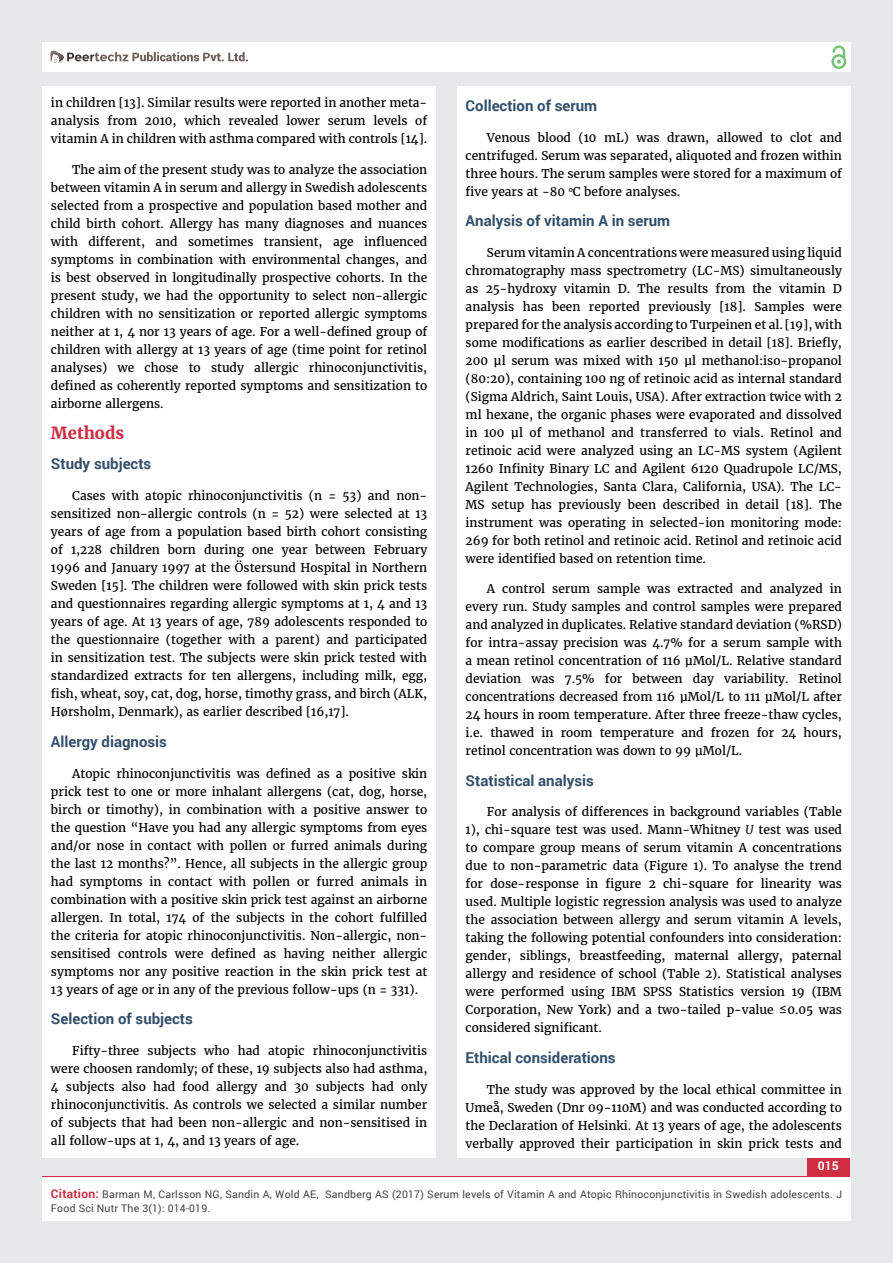
<style>
.page{position:relative;width:893px;height:1263px;background:#e6e7e8}
.page>*{position:absolute;margin:0;border:0;box-sizing:border-box;transform-origin:0 0}
.t1{font:700 16.5px "Merriweather";color:#cf2e41}
.t2{font:700 15px "Roboto";color:#314e6b}
.t3{font:12px/18px "Merriweather";color:#000;text-align:justify}
.t4{font:700 12px "Roboto";color:#fff}
.t5{font:10.5px/13.5px "Roboto";letter-spacing:.02em;color:#414042}
.s1{font-style:italic}
.s2{font-weight:700;font-size:12px;color:#cf2e41}
</style>
<div class="page">
<div style="left:42px;top:43px;width:808px;height:29px;background:#fff"></div>
<div style="left:831px;top:54px;width:15px;height:15px;border:2px solid #74c273;border-radius:50%"></div>
<svg style="left:831px;top:45px;width:15px;height:19px"></svg>
<div style="left:807px;top:1157px;width:43px;height:43px;background:#cf2e41"></div>
<svg style="left:49px;top:50px;width:199px;height:14px"></svg>
<div style="left:42px;top:1177px;width:809px;height:43px;background:#fff"></div>
<div style="left:42px;top:87px;width:394px;height:1071px;background:#fff"></div>
<div style="left:457px;top:87px;width:393px;height:1071px;background:#fff"></div>
<p class="t3" style="left:51px;top:94px;width:378px">in children [13]. Similar results were reported in another meta&shy;analysis from 2010, which revealed lower serum levels of vitamin A in children with asthma compared with controls [14].</p>
<p class="t3" style="left:51px;top:161px;width:378px;text-indent:21px">The aim of the present study was to analyze the association between vitamin A in serum and allergy in Swedish adolescents selected from a prospective and population based mother and child birth cohort. Allergy has many diagnoses and nuances with different, and sometimes transient, age influenced symptoms in combination with environmental changes, and is best observed in longitudinally prospective cohorts. In the present study, we had the opportunity to select non-allergic children with no sensitization or reported allergic symptoms neither at 1, 4 nor 13 years of age. For a well-defined group of children with allergy at 13 years of age (time point for retinol analyses) we chose to study allergic rhinoconjunctivitis, defined as coherently reported symptoms and sensitization to airborne allergens.</p>
<h1 class="t1" style="left:51px;top:422px;width:75px">Methods</h1>
<p class="t2" style="left:51px;top:454px;width:102px">Study subjects</p>
<p class="t3" style="left:51px;top:487px;width:378px;text-indent:21px">Cases with atopic rhinoconjunctivitis (n = 53) and non&shy;sensitized non-allergic controls (n = 52) were selected at 13 years of age from a population based birth cohort consisting of 1,228 children born during one year between February 1996 and January 1997 at the Östersund Hospital in Northern Sweden [15]. The children were followed with skin prick tests and questionnaires regarding allergic symptoms at 1, 4 and 13 years of age. At 13 years of age, 789 adolescents responded to the questionnaire (together with a parent) and participated in sensitization test. The subjects were skin prick tested with standardized extracts for ten allergens, including milk, egg, fish, wheat, soy, cat, dog, horse, timothy grass, and birch (ALK, Hørsholm, Denmark), as earlier described [16,17].</p>
<p class="t2" style="left:51px;top:731px;width:118px">Allergy diagnosis</p>
<p class="t3" style="left:51px;top:764px;width:378px;text-indent:21px">Atopic rhinoconjunctivitis was defined as a positive skin prick test to one or more inhalant allergens (cat, dog, horse, birch or timothy), in combination with a positive answer to the question “Have you had any allergic symptoms from eyes and/or nose in contact with pollen or furred animals during the last 12 months?”. Hence, all subjects in the allergic group had symptoms in contact with pollen or furred animals in combination with a positive skin prick test against an airborne allergen. In total, 174 of the subjects in the cohort fulfilled the criteria for atopic rhinoconjunctivitis. Non-allergic, non&shy;sensitised controls were defined as having neither allergic symptoms nor any positive reaction in the skin prick test at 13 years of age or in any of the previous follow-ups (n = 331).</p>
<p class="t2" style="left:51px;top:1009px;width:143px">Selection of subjects</p>
<p class="t3" style="left:51px;top:1042px;width:378px;text-indent:21px">Fifty-three subjects who had atopic rhinoconjunctivitis were choosen randomly; of these, 19 subjects also had asthma, 4 subjects also had food allergy and 30 subjects had only rhinoconjunctivitis. As controls we selected a similar number of subjects that had been non-allergic and non-sensitised in all follow-ups at 1, 4, and 13 years of age.</p>
<p class="t2" style="left:466px;top:95px;width:133px">Collection of serum</p>
<p class="t3" style="left:466px;top:128px;width:378px;text-indent:21px">Venous blood (10 mL) was drawn, allowed to clot and centrifuged. Serum was separated, aliquoted and frozen within three hours. The serum samples were stored for a maximum of five years at -80 <sup>o</sup>C before analyses.</p>
<p class="t2" style="left:466px;top:211px;width:206px">Analysis of vitamin A in serum</p>
<p class="t3" style="left:466px;top:244px;width:378px;text-indent:21px">Serum vitamin A concentrations were measured using liquid chromatography mass spectrometry (LC-MS) simultaneously as 25-hydroxy vitamin D. The results from the vitamin D analysis has been reported previously [18]. Samples were prepared for the analysis according to Turpeinen et al. [19], with some modifications as earlier described in detail [18]. Briefly, 200 μl serum was mixed with 150 μl methanol:iso-propanol (80:20), containing 100 ng of retinoic acid as internal standard (Sigma Aldrich, Saint Louis, USA). After extraction twice with 2 ml hexane, the organic phases were evaporated and dissolved in 100 μl of methanol and transferred to vials. Retinol and retinoic acid were analyzed using an LC-MS system (Agilent 1260 Infinity Binary LC and Agilent 6120 Quadrupole LC/MS, Agilent Technologies, Santa Clara, California, USA). The LC-MS setup has previously been described in detail [18]. The instrument was operating in selected-ion monitoring mode:<br>269 for both retinol and retinoic acid. Retinol and retinoic acid were identified based on retention time.</p>
<p class="t3" style="left:466px;top:580px;width:378px;text-indent:21px">A control serum sample was extracted and analyzed in every run. Study samples and control samples were prepared and analyzed in duplicates. Relative standard deviation (%RSD) for intra-assay precision was 4.7% for a serum sample with a mean retinol concentration of 116 μMol/L. Relative standard deviation was 7.5% for between day variability. Retinol concentrations decreased from 116 μMol/L to 111 μMol/L after 24 hours in room temperature. After three freeze-thaw cycles, i.e. thawed in room temperature and frozen for 24 hours, retinol concentration was down to 99 μMol/L.</p>
<p class="t2" style="left:466px;top:770px;width:130px">Statistical analysis</p>
<p class="t3" style="left:466px;top:803px;width:378px;text-indent:21px">For analysis of differences in background variables (Table 1), chi-square test was used. Mann-Whitney <span class="s1">U</span> test was used to compare group means of serum vitamin A concentrations due to non-parametric data (Figure 1). To analyse the trend for dose-response in figure 2 chi-square for linearity was used. Multiple logistic regression analysis was used to analyze the association between allergy and serum vitamin A levels, taking the following potential confounders into consideration: gender, siblings, breastfeeding, maternal allergy, paternal allergy and residence of school (Table 2). Statistical analyses were performed using IBM SPSS Statistics version 19 (IBM Corporation, New York) and a two-tailed p-value ≤0.05 was considered significant.</p>
<p class="t2" style="left:466px;top:1047px;width:151px">Ethical considerations</p>
<p class="t3" style="left:466px;top:1080px;width:378px;text-indent:21px">The study was approved by the local ethical committee in Umeå, Sweden (Dnr 09-110M) and was conducted according to the Declaration of Helsinki. At 13 years of age, the adolescents verbally approved their participation in skin prick tests and</p>
<p class="t4" style="left:818px;top:1157px;width:22px">015</p>
<p class="t5" style="left:51px;top:1188px;width:793px"><span class="s2">Citation:</span> Barman M, Carlsson NG, Sandin A, Wold AE, Sandberg AS (2017) Serum levels of Vitamin A and Atopic Rhinoconjunctivitis in Swedish adolescents. J<br>Food Sci Nutr The 3(1): 014-019.</p>
</div>
